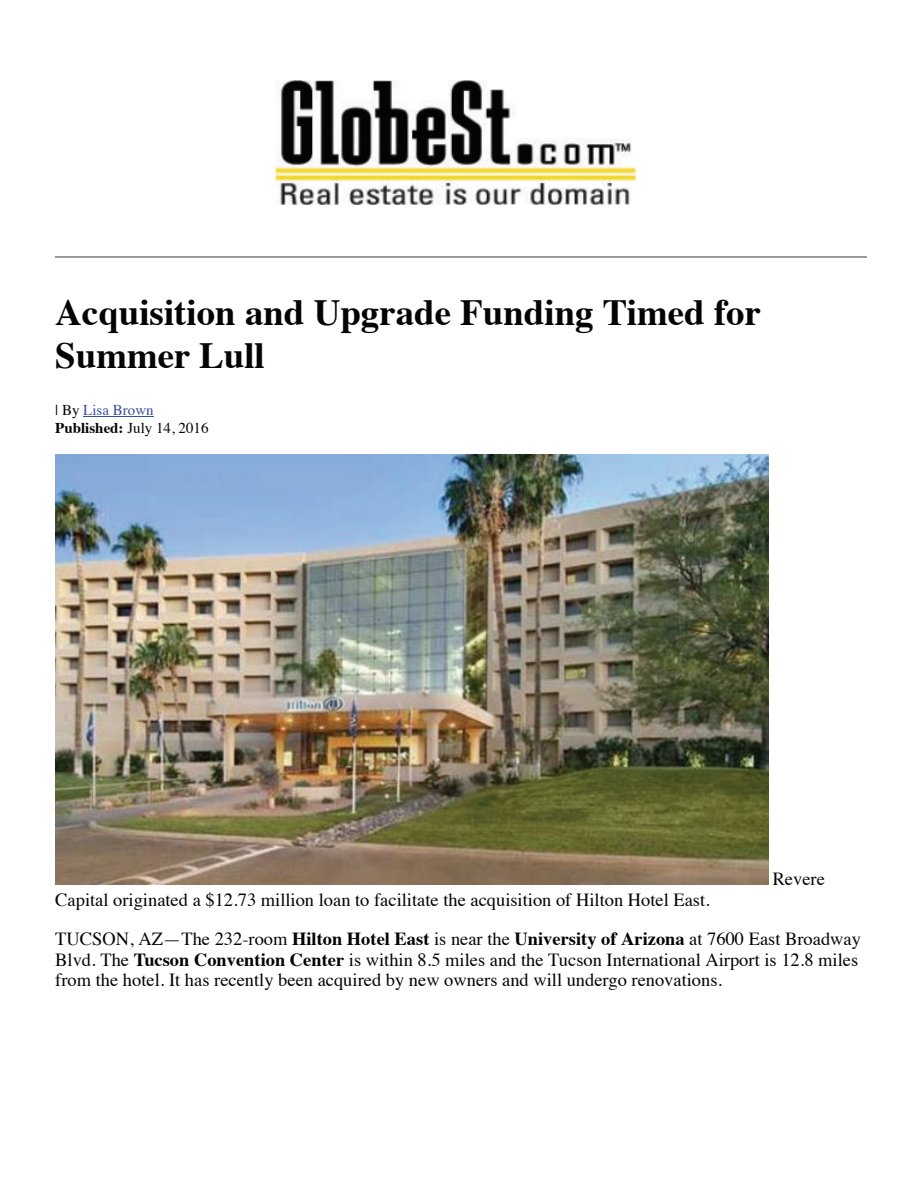
<style>
.page{position:relative;width:918px;height:1188px;background:#fff}
.page>*{position:absolute;margin:0;border:0;box-sizing:border-box;transform-origin:0 0}
.t1{font:700 36.9px/42.6px "Times";color:#040503}
.t2{font:18.45px/39.2px "Times";color:#040503}
.t3{font:15px/17.2px "Times";color:#040503}
.s1{color:#364fa2}
.s2{font-weight:700}
</style>
<div class="page">
<hr style="left:55px;top:256px;width:812px;height:1px;background:#9a9a9a">
<hr style="left:83px;top:416px;width:71px;height:1px;background:#364fa2">
<img style="left:55px;top:455px;width:713px;height:430px">
<img style="left:275px;top:81px;width:360px;height:123px">
<h1 class="t1" style="left:55px;top:287px;width:707px">Acquisition and Upgrade Funding Timed for<br>Summer Lull</h1>
<p class="t3" style="left:55px;top:400px;width:155px">| By <span class="s1">Lisa Brown<br></span><span class="s2">Published:</span> July 14, 2016</p>
<p class="t2" style="left:773px;top:857px;width:54px">Revere</p>
<p class="t2" style="left:55px;top:878px;width:807px">Capital originated a $12.73 million loan to facilitate the acquisition of Hilton Hotel East.<br>TUCSON, AZ—The 232-room <span class="s2">Hilton Hotel East</span> is near the <span class="s2">University of Arizona</span> at 7600 East Broadway</p>
<p class="t2" style="left:55px;top:947px;width:804px;line-height:20.7px">Blvd. The <span class="s2">Tucson Convention Center</span> is within 8.5 miles and the Tucson International Airport is 12.8 miles from the hotel. It has recently been acquired by new owners and will undergo renovations.</p>
</div>
